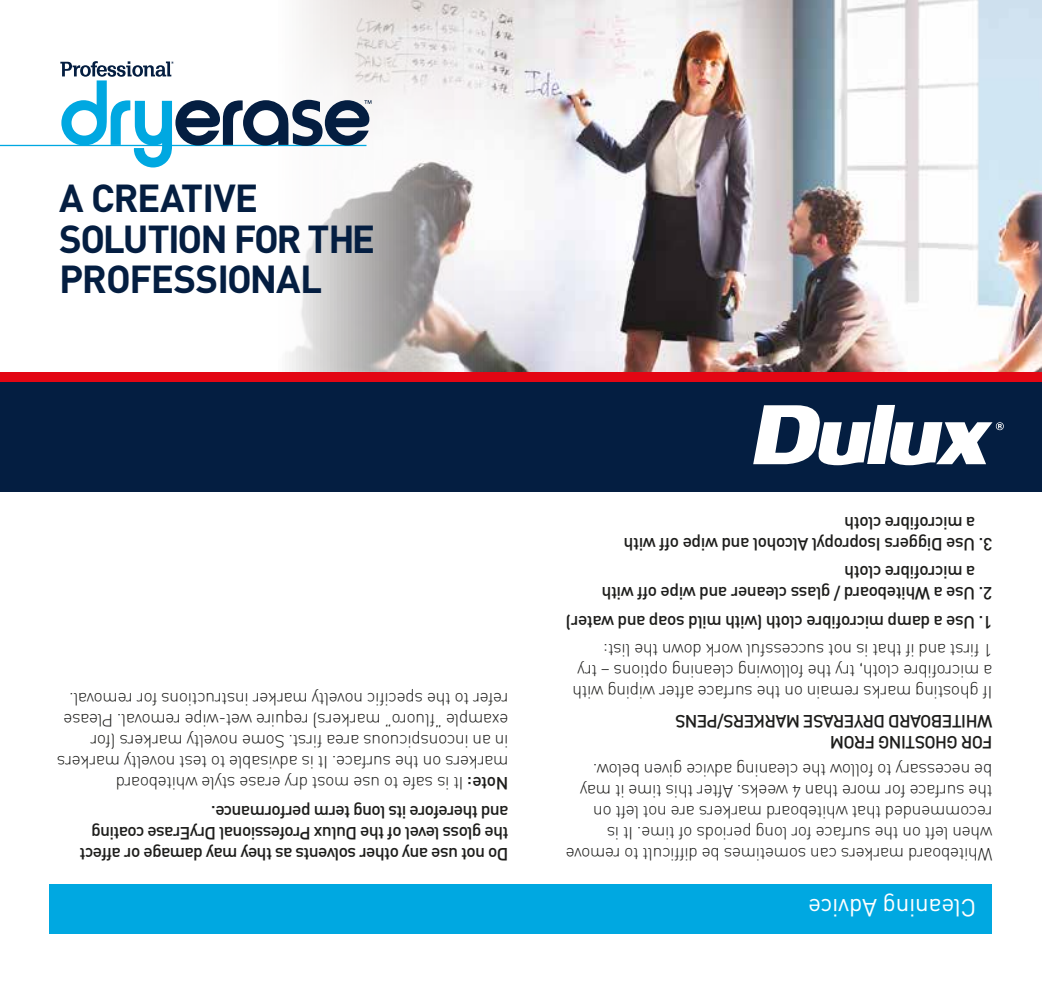
<style>
.page{position:relative;width:1042px;height:983px;background:#fff}
.page>*{position:absolute;margin:0;border:0;box-sizing:border-box;transform-origin:0 0}
.t1{font:700 38.5px/40.2px "DIN";letter-spacing:-.04em;color:#041e41}
.t2{font:24.5px "DIN";letter-spacing:-.01em;color:#fff}
.t3{font:300 17.5px/21px "DIN";letter-spacing:-.02em;color:#1d1d1b}
.t4{font:500 17.5px/21px "DIN";letter-spacing:-.035em;color:#1d1d1b}
.s1{font-weight:500}
</style>
<div class="page">
<img style="left:289px;top:0;width:753px;height:372px">
<hr style="left:0;top:145px;width:366px;height:1px;background:#00a8e1">
<svg style="left:60px;top:61px;width:311px;height:106px"></svg>
<div style="left:0;top:372px;width:1042px;height:10px;background:#e30613"></div>
<div style="left:0;top:382px;width:1042px;height:109px;background:#041e41"></div>
<svg style="left:753px;top:405px;width:251px;height:60px"></svg>
<div style="left:50px;top:883px;width:942px;height:50px;background:#00a8e1"></div>
<h1 class="t1" style="left:59px;top:177px;width:317px">A CREATIVE<br>SOLUTION FOR THE<br>PROFESSIONAL</h1>
<p class="t3" style="left:508px;top:794px;width:453px;rotate:-180deg"><span class="s1">Note:</span> It is safe to use most dry erase style whiteboard markers on the surface. It is advisable to test novelty markers in an inconspicuous area first. Some novelty markers (for example “fluoro” markers) require wet-wipe removal. Please refer to the specific novelty marker instructions for removal.</p>
<p class="t4" style="left:508px;top:865px;width:430px;rotate:-180deg">Do not use any other solvents as they may damage or affect the gloss level of the Dulux Professional DryErase coating and therefore its long term performance.</p>
<p class="t4" style="left:975px;top:555px;width:353px;text-indent:-17px;rotate:-180deg">3. Use Diggers Isopropyl Alcohol and wipe off with a microfibre cloth</p>
<p class="t4" style="left:975px;top:604px;width:375px;text-indent:-17px;rotate:-180deg">2. Use a Whiteboard / glass cleaner and wipe off with a microfibre cloth</p>
<p class="t4" style="left:992px;top:633px;width:428px;rotate:-180deg">1. Use a damp microfibre cloth (with mild soap and water)</p>
<p class="t3" style="left:992px;top:703px;width:421px;rotate:-180deg">If ghosting marks remain on the surface after wiping with a microfibre cloth, try the following cleaning options – try<br>1 first and if that is not successful work down the list:</p>
<p class="t4" style="left:992px;top:752px;width:319px;rotate:-180deg">FOR GHOSTING FROM<br>WHITEBOARD DRYERASE MARKERS/PENS</p>
<p class="t3" style="left:992px;top:864px;width:428px;rotate:-180deg">Whiteboard markers can sometimes be difficult to remove when left on the surface for long periods of time. It is recommended that whiteboard markers are not left on the surface for more than 4 weeks. After this time it may be necessary to follow the cleaning advice given below.</p>
<h2 class="t2" style="left:976px;top:923px;width:169px;rotate:-180deg">Cleaning Advice</h2>
</div>
